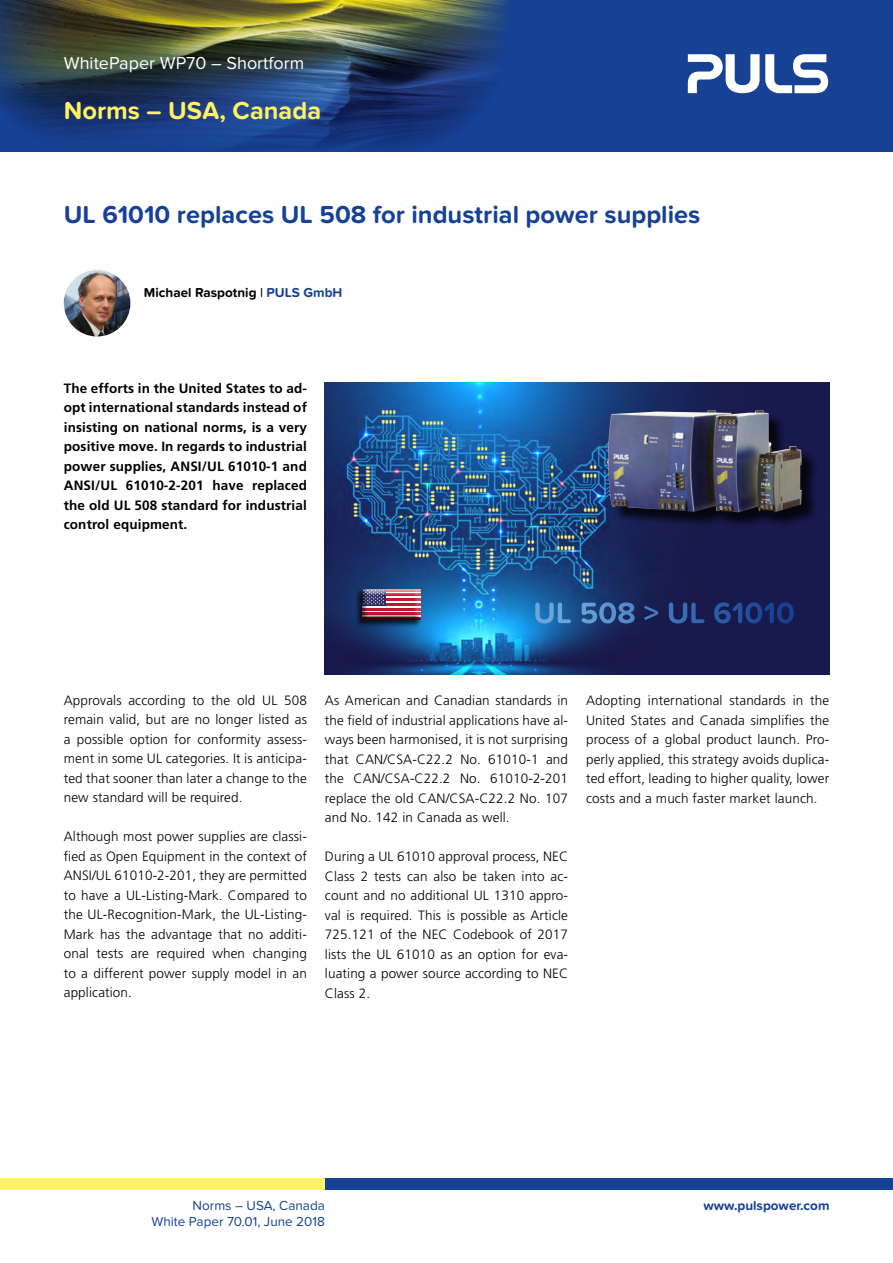
<style>
.page{position:relative;width:893px;height:1263px;background:#fff}
.page>*{position:absolute;margin:0;border:0;box-sizing:border-box;transform-origin:0 0}
.t1{font:700 25.5px "Proxima Nova Soft";color:#164194}
.t2{font:700 25.5px "Proxima Nova Soft";color:#fff265}
.t3{font:18px "Proxima Nova Soft";color:#fff}
.Fließtext{font:300 13.5px/19.5px "Frutiger LT Std";letter-spacing:.01em;color:#000;text-align:justify}
.Fließtext-2{font:700 13.5px/19.5px "Frutiger LT Std";letter-spacing:.01em;color:#000;text-align:justify}
.t4{font:13.5px "Proxima Nova Soft";color:#164194}
.t5{font:700 13.5px "Proxima Nova Soft";color:#000}
.t6{font:700 13.5px "Proxima Nova Soft";color:#164194}
.s1{font-weight:400}
.s2{color:#164194}
</style>
<div class="page">
<div style="left:0;top:0;width:893px;height:152px;background:#164194"></div>
<img style="left:0;top:0;width:507px;height:149px">
<svg style="left:688px;top:54px;width:140px;height:39px"></svg>
<div style="left:0;top:1178px;width:325px;height:11px;background:#fff265"></div>
<div style="left:325px;top:1178px;width:568px;height:11px;background:#164194"></div>
<img style="left:64px;top:270px;width:66px;height:66px;border-radius:33px">
<img style="left:325px;top:383px;width:504px;height:291px">
<div style="left:610px;top:413px;width:208px;height:115px;background:#000;opacity:.75"></div>
<img style="left:608px;top:410px;width:194px;height:102px">
<svg style="left:535px;top:602px;width:259px;height:21px;background:#284783"></svg>
<div style="left:354px;top:588px;width:67px;height:39px;background:#000;opacity:.75"></div>
<div style="left:356px;top:582px;width:71px;height:40px;background:#fff;opacity:.75"></div>
<div style="left:355px;top:585px;width:70px;height:37px;background:#000;opacity:.75"></div>
<p class="t3" style="left:64px;top:52px;width:242px">WhitePaper WP70 – Shortform</p>
<p class="t2" style="left:64px;top:96px;width:259px">Norms – USA, Canada</p>
<p class="t1" style="left:64px;top:200px;width:638px">UL 61010 replaces UL 508 for industrial power supplies</p>
<p class="t5" style="left:144px;top:285px;width:200px">Michael Raspotnig <span class="s1">l</span> <span class="s2">PULS GmbH</span></p>
<p class="Fließtext-2" style="left:64px;top:378px;width:245px">The efforts in the United States to ad&shy;opt international standards instead of insisting on national norms, is a very positive move. In regards to industrial power supplies, ANSI/UL 61010-1 and ANSI/UL 61010-2-201 have replaced the old UL 508 standard for industrial control equipment.</p>
<p class="Fließtext" style="left:64px;top:691px;width:245px">Approvals according to the old UL 508 remain valid, but are no longer listed as a possible option for conformity assess&shy;ment in some UL categories. It is anticipa&shy;ted that sooner than later a change to the new standard will be required.</p>
<p class="Fließtext" style="left:64px;top:827px;width:245px">Although most power supplies are classi&shy;fied as Open Equipment in the context of ANSI/UL 61010-2-201, they are permitted to have a UL-Listing-Mark. Compared to the UL-Recognition-Mark, the UL-Listing-Mark has the advantage that no additi&shy;onal tests are required when changing to a different power supply model in an application.</p>
<p class="Fließtext" style="left:325px;top:691px;width:245px">As American and Canadian standards in the field of industrial applications have al&shy;ways been harmonised, it is not surprising that CAN/CSA-C22.2 No. 61010-1 and the CAN/CSA-C22.2 No. 61010-2-201 replace the old CAN/CSA-C22.2 No. 107 and No. 142 in Canada as well.</p>
<p class="Fließtext" style="left:325px;top:847px;width:245px">During a UL 61010 approval process, NEC Class 2 tests can also be taken into ac&shy;count and no additional UL 1310 appro&shy;val is required. This is possible as Article 725.121 of the NEC Codebook of 2017 lists the UL 61010 as an option for eva&shy;luating a power source according to NEC Class 2.</p>
<p class="Fließtext" style="left:586px;top:691px;width:245px">Adopting international standards in the United States and Canada simplifies the process of a global product launch. Pro&shy;perly applied, this strategy avoids duplica&shy;ted effort, leading to higher quality, lower costs and a much faster market launch.</p>
<p class="t4" style="left:193px;top:1197px;width:134px">Norms – USA, Canada</p>
<p class="t6" style="left:703px;top:1197px;width:128px">www.pulspower.com</p>
<p class="t4" style="left:152px;top:1213px;width:175px">White Paper 70.01, June 2018</p>
</div>
